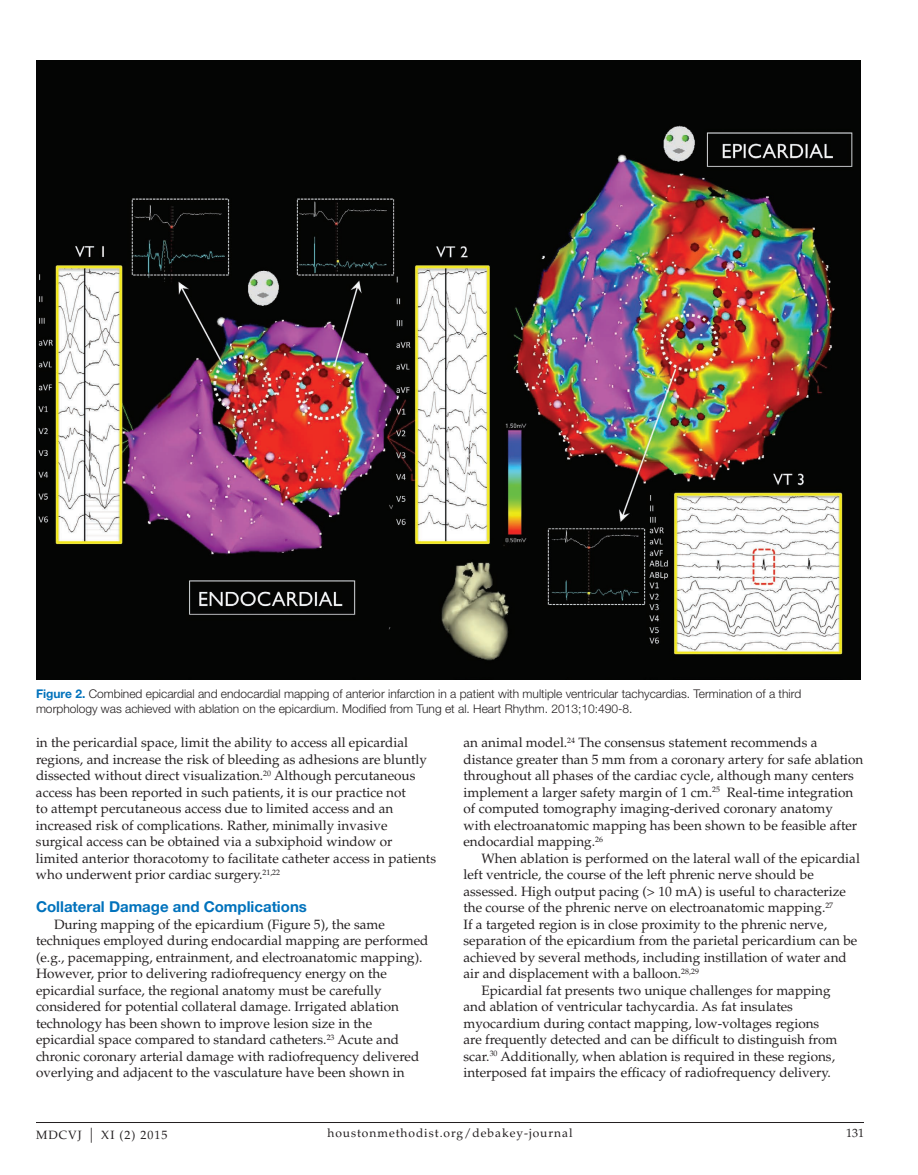
<style>
.page{position:relative;width:918px;height:1175px;background:#fff}
.page>*{position:absolute;margin:0;border:0;box-sizing:border-box;transform-origin:0 0}
.t1{font:700 15px "Helvetica Neue";color:#0072bc}
.t2{font:13.5px/16.5px "Palatino";color:#231f20}
.t3{font:300 12px/15px "Helvetica Neue";color:#231f20}
.t4{font:12px "Palatino";letter-spacing:.08em;color:#231f20}
.s1{font-weight:700;color:#0072bc}
.s2{font-weight:300;font-size:15px}
</style>
<div class="page">
<hr style="left:36px;top:1122px;width:828px;height:1px;background:#231f20">
<img style="left:36px;top:61px;width:825px;height:618px">
<p class="t3" style="left:36px;top:686px;width:767px"><span class="s1">Figure 2.</span> Combined epicardial and endocardial mapping of anterior infarction in a patient with multiple ventricular tachycardias. Termination of a third morphology was achieved with ablation on the epicardium. Modified from Tung et al. Heart Rhythm. 2013;10:490-8.</p>
<p class="t2" style="left:36px;top:734px;width:402px">in the pericardial space, limit the ability to access all epicardial regions, and increase the risk of bleeding as adhesions are bluntly dissected without direct visualization.<sup>20</sup> Although percutaneous access has been reported in such patients, it is our practice not<br>to attempt percutaneous access due to limited access and an increased risk of complications. Rather, minimally invasive surgical access can be obtained via a subxiphoid window or limited anterior thoracotomy to facilitate catheter access in patients who underwent prior cardiac surgery.<sup>21,22</sup></p>
<p class="t1" style="left:36px;top:897px;width:272px">Collateral Damage and Complications</p>
<p class="t2" style="left:36px;top:916px;width:394px;text-indent:18px">During mapping of the epicardium (Figure 5), the same techniques employed during endocardial mapping are performed (e.g., pacemapping, entrainment, and electroanatomic mapping).<br>However, prior to delivering radiofrequency energy on the epicardial surface, the regional anatomy must be carefully considered for potential collateral damage. Irrigated ablation technology has been shown to improve lesion size in the epicardial space compared to standard catheters.<sup>23</sup> Acute and chronic coronary arterial damage with radiofrequency delivered overlying and adjacent to the vasculature have been shown in</p>
<p class="t2" style="left:463px;top:734px;width:401px">an animal model.<sup>24</sup> The consensus statement recommends a distance greater than 5 mm from a coronary artery for safe ablation throughout all phases of the cardiac cycle, although many centers implement a larger safety margin of 1 cm.<sup>25</sup> Real-time integration of computed tomography imaging-derived coronary anatomy with electroanatomic mapping has been shown to be feasible after endocardial mapping.<sup>26</sup></p>
<p class="t2" style="left:481px;top:850px;width:380px">When ablation is performed on the lateral wall of the epicardial</p>
<p class="t2" style="left:464px;top:866px;width:352px">left ventricle, the course of the left phrenic nerve should be</p>
<p class="t2" style="left:464px;top:883px;width:384px">assessed. High output pacing (&gt; 10 mA) is useful to characterize</p>
<p class="t2" style="left:464px;top:899px;width:371px">the course of the phrenic nerve on electroanatomic mapping.<sup>27</sup></p>
<p class="t2" style="left:463px;top:916px;width:365px">If a targeted region is in close proximity to the phrenic nerve,</p>
<p class="t2" style="left:463px;top:932px;width:395px">separation of the epicardium from the parietal pericardium can be</p>
<p class="t2" style="left:463px;top:949px;width:385px">achieved by several methods, including instillation of water and</p>
<p class="t2" style="left:463px;top:965px;width:237px">air and displacement with a balloon.<sup>28,29</sup></p>
<p class="t2" style="left:482px;top:982px;width:351px">Epicardial fat presents two unique challenges for mapping</p>
<p class="t2" style="left:464px;top:998px;width:331px">and ablation of ventricular tachycardia. As fat insulates</p>
<p class="t2" style="left:464px;top:1015px;width:357px">myocardium during contact mapping, low-voltages regions</p>
<p class="t2" style="left:464px;top:1031px;width:375px">are frequently detected and can be difficult to distinguish from</p>
<p class="t2" style="left:464px;top:1048px;width:373px">scar.<sup>30</sup> Additionally, when ablation is required in these regions,</p>
<p class="t2" style="left:464px;top:1064px;width:369px">interposed fat impairs the efficacy of radiofrequency delivery.</p>
<p class="t4" style="left:36px;top:1127px;width:133px">MDCVJ <span class="s2">|</span> XI (2) 2015</p>
<p class="t4" style="left:327px;top:1125px;width:247px">houstonmethodist.org/debakey-journal</p>
<p class="t4" style="left:846px;top:1125px;width:19px">131</p>
</div>
